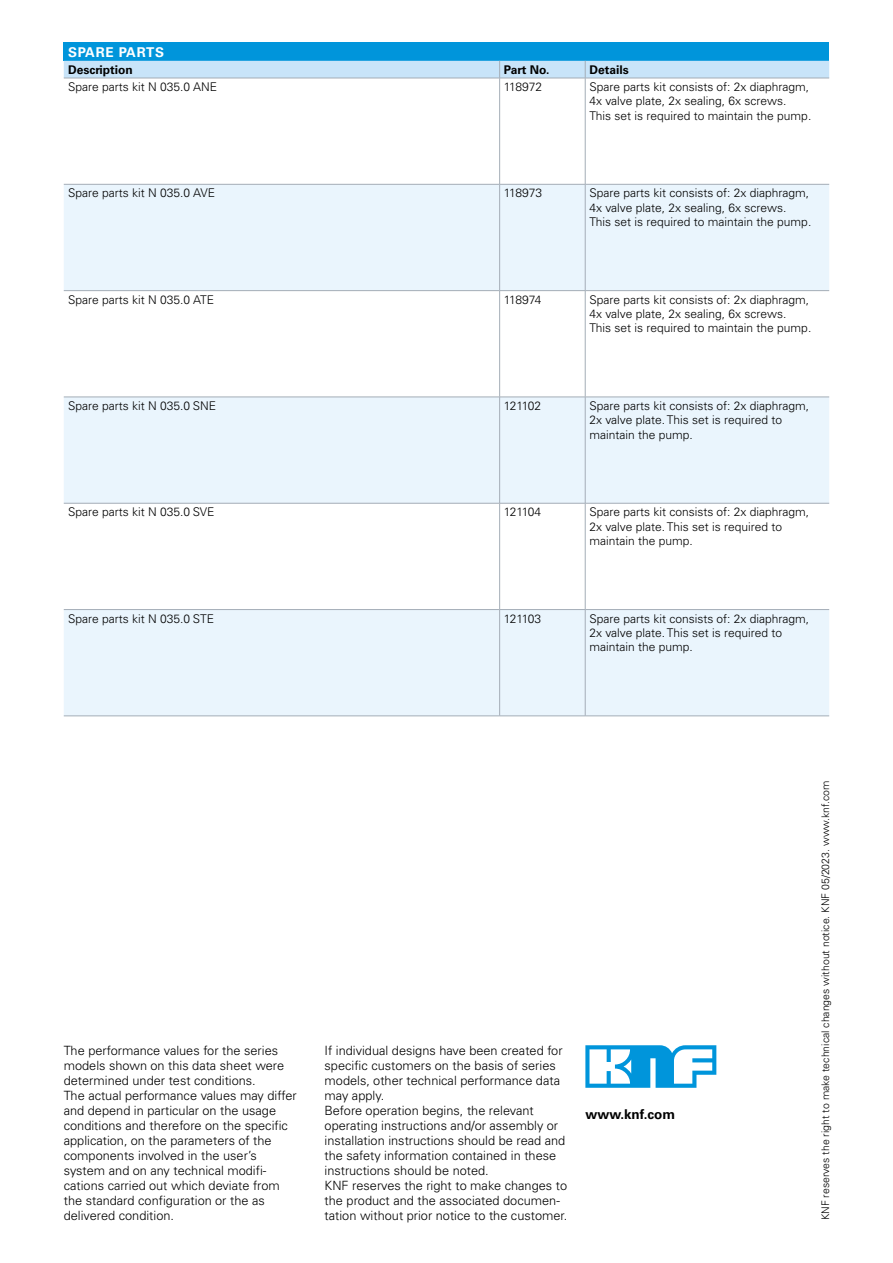
<style>
.page{position:relative;width:893px;height:1263px;background:#fff}
.page>*{position:absolute;margin:0;border:0;box-sizing:border-box;transform-origin:0 0}
.Adresse_Firmenbezeic{font:700 13.5px "Univers LT Pro 65";color:#000}
.Titel_Headline_Tabel{font:700 13.5px "Univers LT Pro 65";letter-spacing:.05em;color:#fff}
.Fußzeile{font:300 12.75px/15px "Univers LT Pro 45";color:#000}
.Fließtext_Tabelle{font:300 12px/14.4px "Univers LT Pro 45";color:#000}
.Titel_Kopfzeile_Tabe{font:700 12px "Univers LT Pro 65";color:#000}
.Druckkennung{font:300 10.5px "Univers LT Pro 45";color:#000}
</style>
<div class="page">
<svg style="left:585px;top:1045px;width:131px;height:43px"></svg>
<div style="left:64px;top:43px;width:765px;height:18px;background:#0095db"></div>
<svg style="left:64px;top:185px;width:765px;height:531px;fill:#eaf5fd"></svg>
<div style="left:64px;top:61px;width:765px;height:17px;background:#c8e4f9"></div>
<hr style="left:499px;top:78px;width:1px;height:106px;background:#a4adb7">
<hr style="left:585px;top:78px;width:1px;height:106px;background:#a4adb7">
<hr style="left:499px;top:184px;width:1px;height:106px;background:#a4adb7">
<hr style="left:585px;top:184px;width:1px;height:106px;background:#a4adb7">
<hr style="left:499px;top:291px;width:1px;height:106px;background:#a4adb7">
<hr style="left:585px;top:291px;width:1px;height:106px;background:#a4adb7">
<hr style="left:499px;top:397px;width:1px;height:106px;background:#a4adb7">
<hr style="left:585px;top:397px;width:1px;height:106px;background:#a4adb7">
<hr style="left:499px;top:503px;width:1px;height:106px;background:#a4adb7">
<hr style="left:585px;top:503px;width:1px;height:106px;background:#a4adb7">
<hr style="left:499px;top:610px;width:1px;height:106px;background:#a4adb7">
<hr style="left:585px;top:610px;width:1px;height:106px;background:#a4adb7">
<hr style="left:64px;top:184px;width:436px;height:1px;background:#a4adb7">
<hr style="left:500px;top:184px;width:85px;height:1px;background:#a4adb7">
<hr style="left:585px;top:184px;width:244px;height:1px;background:#a4adb7">
<hr style="left:64px;top:290px;width:436px;height:1px;background:#a4adb7">
<hr style="left:500px;top:290px;width:85px;height:1px;background:#a4adb7">
<hr style="left:585px;top:290px;width:244px;height:1px;background:#a4adb7">
<hr style="left:64px;top:397px;width:436px;height:1px;background:#a4adb7">
<hr style="left:500px;top:397px;width:85px;height:1px;background:#a4adb7">
<hr style="left:585px;top:397px;width:244px;height:1px;background:#a4adb7">
<hr style="left:64px;top:503px;width:436px;height:1px;background:#a4adb7">
<hr style="left:500px;top:503px;width:85px;height:1px;background:#a4adb7">
<hr style="left:585px;top:503px;width:244px;height:1px;background:#a4adb7">
<hr style="left:64px;top:609px;width:436px;height:1px;background:#a4adb7">
<hr style="left:500px;top:609px;width:85px;height:1px;background:#a4adb7">
<hr style="left:585px;top:609px;width:244px;height:1px;background:#a4adb7">
<hr style="left:64px;top:716px;width:436px;height:1px;background:#a4adb7">
<hr style="left:500px;top:716px;width:85px;height:1px;background:#a4adb7">
<hr style="left:585px;top:716px;width:244px;height:1px;background:#a4adb7">
<hr style="left:64px;top:78px;width:436px;height:1px;background:#a4adb7">
<hr style="left:500px;top:78px;width:85px;height:1px;background:#a4adb7">
<hr style="left:585px;top:78px;width:244px;height:1px;background:#a4adb7">
<p class="Titel_Headline_Tabel" style="left:68px;top:42px;width:98px">SPARE PARTS</p>
<p class="Titel_Kopfzeile_Tabe" style="left:68px;top:61px;width:66px">Description</p>
<p class="Titel_Kopfzeile_Tabe" style="left:504px;top:61px;width:47px">Part No.</p>
<p class="Titel_Kopfzeile_Tabe" style="left:589px;top:61px;width:41px">Details</p>
<p class="Fließtext_Tabelle" style="left:68px;top:79px;width:151px">Spare parts kit N 035.0 ANE</p>
<p class="Fließtext_Tabelle" style="left:504px;top:79px;width:40px">118972</p>
<p class="Fließtext_Tabelle" style="left:589px;top:79px;width:221px">Spare parts kit consists of: 2x diaphragm,<br>4x valve plate, 2x sealing, 6x screws.</p>
<p class="Fließtext_Tabelle" style="left:589px;top:108px;width:223px">This set is required to maintain the pump.</p>
<p class="Fließtext_Tabelle" style="left:68px;top:185px;width:149px">Spare parts kit N 035.0 AVE</p>
<p class="Fließtext_Tabelle" style="left:504px;top:185px;width:40px">118973</p>
<p class="Fließtext_Tabelle" style="left:589px;top:185px;width:221px">Spare parts kit consists of: 2x diaphragm,<br>4x valve plate, 2x sealing, 6x screws.</p>
<p class="Fließtext_Tabelle" style="left:589px;top:214px;width:223px">This set is required to maintain the pump.</p>
<p class="Fließtext_Tabelle" style="left:68px;top:292px;width:148px">Spare parts kit N 035.0 ATE</p>
<p class="Fließtext_Tabelle" style="left:504px;top:292px;width:39px">118974</p>
<p class="Fließtext_Tabelle" style="left:589px;top:292px;width:221px">Spare parts kit consists of: 2x diaphragm,<br>4x valve plate, 2x sealing, 6x screws.</p>
<p class="Fließtext_Tabelle" style="left:589px;top:321px;width:223px">This set is required to maintain the pump.</p>
<p class="Fließtext_Tabelle" style="left:68px;top:398px;width:150px">Spare parts kit N 035.0 SNE</p>
<p class="Fließtext_Tabelle" style="left:504px;top:398px;width:39px">121102</p>
<p class="Fließtext_Tabelle" style="left:589px;top:398px;width:221px">Spare parts kit consists of: 2x diaphragm,<br>2x valve plate. This set is required to maintain the pump.</p>
<p class="Fließtext_Tabelle" style="left:68px;top:504px;width:148px">Spare parts kit N 035.0 SVE</p>
<p class="Fließtext_Tabelle" style="left:504px;top:504px;width:39px">121104</p>
<p class="Fließtext_Tabelle" style="left:589px;top:504px;width:221px">Spare parts kit consists of: 2x diaphragm,<br>2x valve plate. This set is required to maintain the pump.</p>
<p class="Fließtext_Tabelle" style="left:68px;top:611px;width:147px">Spare parts kit N 035.0 STE</p>
<p class="Fließtext_Tabelle" style="left:504px;top:611px;width:39px">121103</p>
<p class="Fließtext_Tabelle" style="left:589px;top:611px;width:221px">Spare parts kit consists of: 2x diaphragm,<br>2x valve plate. This set is required to maintain the pump.</p>
<p class="Fußzeile" style="left:64px;top:1042px;width:234px">The performance values for the series models shown on this data sheet were determined under test conditions.<br>The actual performance values may differ and depend in particular on the usage conditions and therefore on the specific application, on the parameters of the components involved in the user’s system and on any technical modifi&shy;cations carried out which deviate from the standard configuration or the as delivered condition.</p>
<p class="Fußzeile" style="left:325px;top:1042px;width:240px">If individual designs have been created for specific customers on the basis of series models, other technical performance data may apply.</p>
<p class="Fußzeile" style="left:325px;top:1102px;width:242px">Before operation begins, the relevant operating instructions and/or assembly or installation instructions should be read and the safety information contained in these instructions should be noted.</p>
<p class="Fußzeile" style="left:325px;top:1177px;width:244px">KNF reserves the right to make changes to the product and the associated documen&shy;tation without prior notice to the customer.</p>
<p class="Adresse_Firmenbezeic" style="left:585px;top:1104px;width:91px">www.knf.com</p>
<p class="Druckkennung" style="left:819px;top:1220px;width:441px;rotate:-90deg">KNF reserves the right to make technical changes without notice. KNF 05/2023. www.knf.com</p>
</div>
